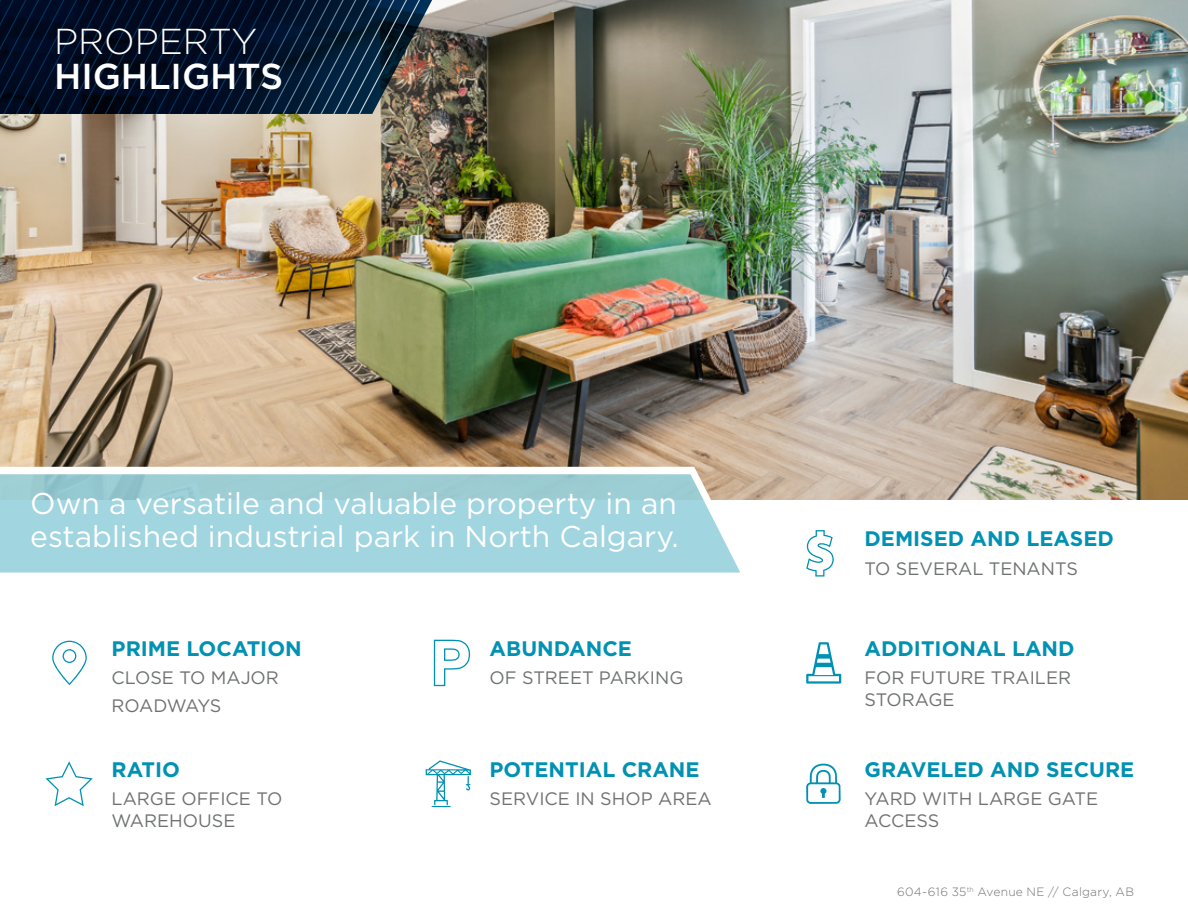
<style>
.page{position:relative;width:1188px;height:918px;background:#fff}
.page>*{position:absolute;margin:0;border:0;box-sizing:border-box;transform-origin:0 0}
.t1{font:500 36px "Gotham";color:#fff}
.t2{font:300 36px "Gotham";color:#fff}
.t3{font:30px/33px "Gotham";color:#fff}
.t4{font:700 21px "Gotham";color:#0091b3}
.t5{font:18px/21.6px "Gotham";color:#6f7271}
.t6{font:300 12px "Gotham";letter-spacing:.02em;color:#6f7271}
</style>
<div class="page">
<img style="left:0;top:0;width:1188px;height:500px">
<svg style="left:0;top:0;width:441px;height:114px;background:#0e1d31"></svg>
<svg style="left:434px;top:640px;width:36px;height:46px"></svg>
<svg style="left:426px;top:760px;width:45px;height:47px"></svg>
<svg style="left:45px;top:761px;width:48px;height:45px"></svg>
<svg style="left:52px;top:641px;width:35px;height:44px"></svg>
<svg style="left:806px;top:530px;width:28px;height:47px"></svg>
<svg style="left:806px;top:642px;width:35px;height:42px"></svg>
<svg style="left:806px;top:764px;width:35px;height:40px"></svg>
<svg style="left:0;top:463px;width:760px;height:110px;background:#aad4da"></svg>
<h1 class="t2" style="left:54px;top:19px;width:205px">PROPERTY</h1>
<h1 class="t1" style="left:54px;top:53px;width:231px">HIGHLIGHTS</h1>
<h2 class="t3" style="left:30px;top:486px;width:650px">Own a versatile and valuable property in an established industrial park in North Calgary.</h2>
<p class="t4" style="left:112px;top:634px;width:192px">PRIME LOCATION</p>
<p class="t5" style="left:112px;top:663px;width:169px;line-height:28.3px">CLOSE TO MAJOR<br>ROADWAYS</p>
<p class="t4" style="left:112px;top:756px;width:70px">RATIO</p>
<p class="t5" style="left:112px;top:788px;width:172px">LARGE OFFICE TO<br>WAREHOUSE</p>
<p class="t4" style="left:490px;top:634px;width:144px">ABUNDANCE</p>
<p class="t5" style="left:490px;top:666px;width:195px">OF STREET PARKING</p>
<p class="t4" style="left:490px;top:756px;width:212px">POTENTIAL CRANE</p>
<p class="t5" style="left:490px;top:788px;width:224px">SERVICE IN SHOP AREA</p>
<p class="t4" style="left:865px;top:525px;width:251px">DEMISED AND LEASED</p>
<p class="t5" style="left:865px;top:557px;width:215px">TO SEVERAL TENANTS</p>
<p class="t4" style="left:865px;top:634px;width:212px">ADDITIONAL LAND</p>
<p class="t5" style="left:865px;top:666px;width:208px">FOR FUTURE TRAILER<br>STORAGE</p>
<p class="t4" style="left:865px;top:756px;width:271px">GRAVELED AND SECURE</p>
<p class="t5" style="left:865px;top:788px;width:235px">YARD WITH LARGE GATE<br>ACCESS</p>
<p class="t6" style="left:897px;top:884px;width:238px">604-616 35<sup>th</sup> Avenue NE // Calgary, AB</p>
</div>
